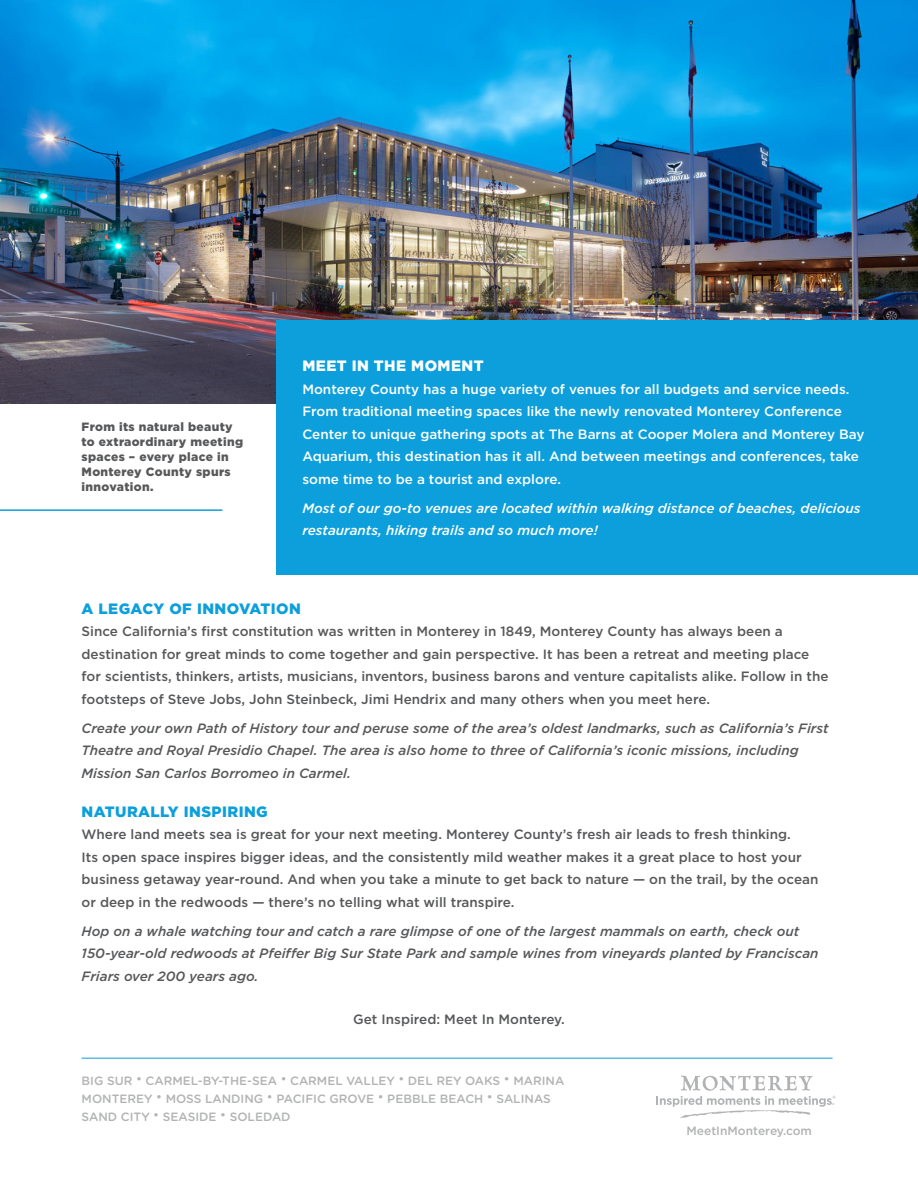
<style>
.page{position:relative;width:918px;height:1188px;background:#fff}
.page>*{position:absolute;margin:0;border:0;box-sizing:border-box;transform-origin:0 0}
.t1{font:900 15px "Gotham";letter-spacing:.03em;color:#0c9fdc}
.t2{font:900 15px "Gotham";letter-spacing:.03em;color:#fff}
.t3{font:500 13.5px/22.5px "Gotham";color:#57585a}
.t4{font:italic 500 13.5px/22.5px "Gotham";color:#57585a}
.t5{font:500 13.5px/22.5px "Gotham";color:#fff}
.t6{font:italic 500 13.5px/22.5px "Gotham";color:#fff}
.t7{font:500 12px/18px "Gotham Rounded";color:#b2b3b3}
.t8{font:900 12px/15px "Gotham";letter-spacing:.03em;color:#57585a}
.t9{font:500 12px "Gotham";color:#b2b3b3}
</style>
<div class="page">
<img style="left:0;top:0;width:918px;height:404px">
<div style="left:277px;top:320px;width:641px;height:255px;background:#0c9fdc"></div>
<hr style="left:0;top:509px;width:222px;height:2px;background:#0c9fdc">
<svg style="left:656px;top:1076px;width:180px;height:42px"></svg>
<hr style="left:82px;top:1058px;width:751px;height:1px;background:#0c9fdc">
<p class="t8" style="left:82px;top:419px;width:163px">From its natural beauty to extraordinary meeting spaces – every place in<br>Monterey County spurs innovation.</p>
<p class="t2" style="left:302px;top:355px;width:183px">MEET IN THE MOMENT</p>
<p class="t5" style="left:302px;top:377px;width:564px">Monterey County has a huge variety of venues for all budgets and service needs.<br>From traditional meeting spaces like the newly renovated Monterey Conference Center to unique gathering spots at The Barns at Cooper Molera and Monterey Bay Aquarium, this destination has it all. And between meetings and conferences, take some time to be a tourist and explore.</p>
<p class="t6" style="left:302px;top:497px;width:560px">Most of our go-to venues are located within walking distance of beaches, delicious restaurants, hiking trails and so much more!</p>
<p class="t1" style="left:82px;top:598px;width:221px">A LEGACY OF INNOVATION</p>
<p class="t3" style="left:82px;top:620px;width:748px">Since California’s first constitution was written in Monterey in 1849, Monterey County has always been a destination for great minds to come together and gain perspective. It has been a retreat and meeting place for scientists, thinkers, artists, musicians, inventors, business barons and venture capitalists alike. Follow in the footsteps of Steve Jobs, John Steinbeck, Jimi Hendrix and many others when you meet here.</p>
<p class="t4" style="left:82px;top:717px;width:749px">Create your own Path of History tour and peruse some of the area’s oldest landmarks, such as California’s First<br>Theatre and Royal Presidio Chapel. The area is also home to three of California’s iconic missions, including<br>Mission San Carlos Borromeo in Carmel.</p>
<p class="t1" style="left:82px;top:801px;width:188px">NATURALLY INSPIRING</p>
<p class="t3" style="left:82px;top:823px;width:738px">Where land meets sea is great for your next meeting. Monterey County’s fresh air leads to fresh thinking.<br>Its open space inspires bigger ideas, and the consistently mild weather makes it a great place to host your business getaway year-round. And when you take a minute to get back to nature — on the trail, by the ocean or deep in the redwoods — there’s no telling what will transpire.</p>
<p class="t4" style="left:82px;top:920px;width:738px">Hop on a whale watching tour and catch a rare glimpse of one of the largest mammals on earth, check out<br>150-year-old redwoods at Pfeiffer Big Sur State Park and sample wines from vineyards planted by Franciscan<br>Friars over 200 years ago.</p>
<p class="t3" style="left:353px;top:1008px;width:213px">Get Inspired: Meet In Monterey.</p>
<p class="t7" style="left:82px;top:1071px;width:484px">BIG SUR • CARMEL-BY-THE-SEA • CARMEL VALLEY • DEL REY OAKS • MARINA<br>MONTEREY • MOSS LANDING • PACIFIC GROVE • PEBBLE BEACH • SALINAS<br>SAND CITY • SEASIDE • SOLEDAD</p>
<p class="t9" style="left:686px;top:1123px;width:127px">MeetInMonterey.com</p>
</div>
